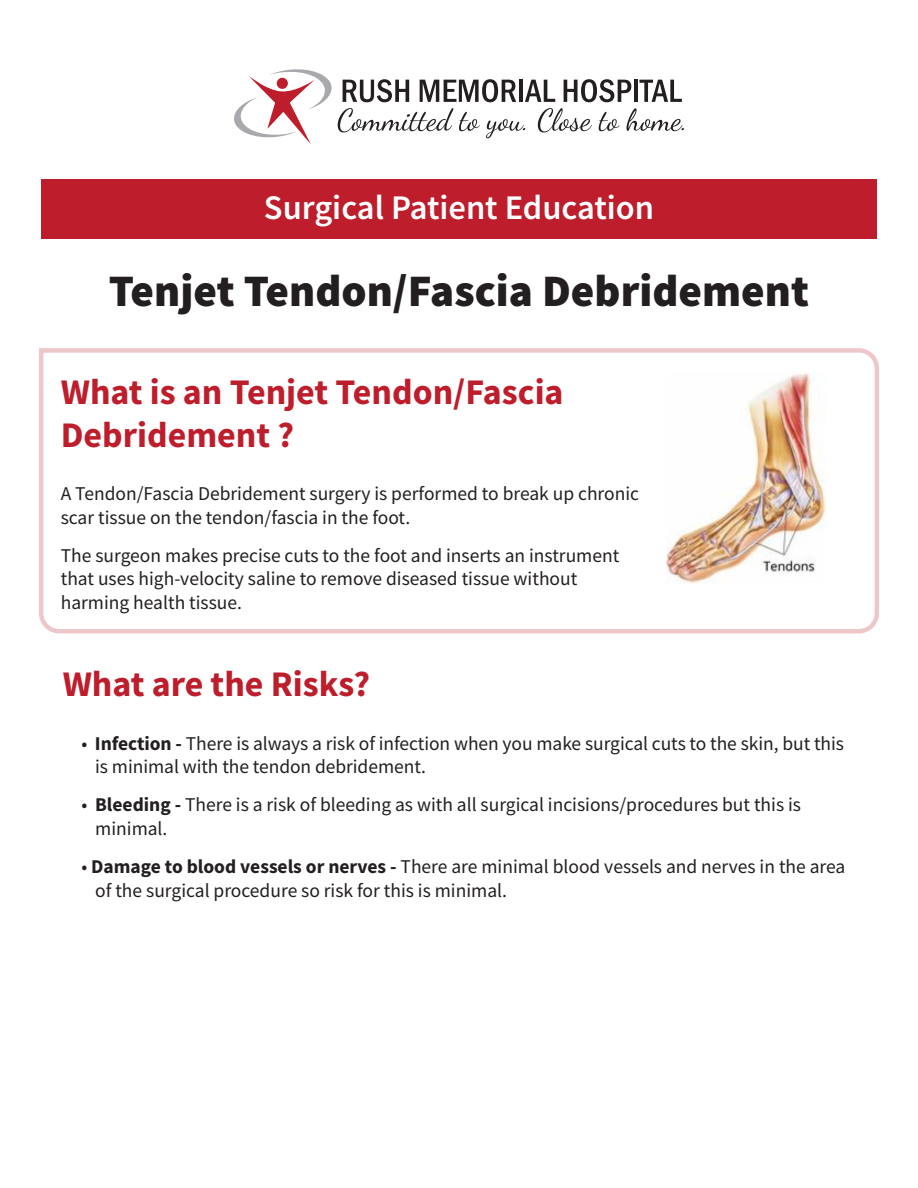
<style>
.page{position:relative;width:918px;height:1188px;background:#fff}
.page>*{position:absolute;margin:0;border:0;box-sizing:border-box;transform-origin:0 0}
.t1{font:900 45px "Source Sans Pro";color:#231f20}
.t2{font:700 36px/43.2px "Source Sans Pro";color:#be1d2c}
.t3{font:600 34.5px "Source Sans Pro";color:#fff}
.t4{font:19.5px/23.4px "Source Sans Pro";color:#231f20}
.s1{font-weight:700}
</style>
<div class="page">
<div style="left:41px;top:180px;width:836px;height:59px;background:#be1d2c"></div>
<svg style="left:234px;top:69px;width:98px;height:75px"></svg>
<svg style="left:338px;top:108px;width:115px;height:24px"></svg>
<svg style="left:459px;top:112px;width:21px;height:19px"></svg>
<svg style="left:486px;top:119px;width:39px;height:19px"></svg>
<svg style="left:538px;top:108px;width:54px;height:24px"></svg>
<svg style="left:599px;top:112px;width:20px;height:19px"></svg>
<svg style="left:627px;top:108px;width:57px;height:23px"></svg>
<svg style="left:343px;top:79px;width:66px;height:23px"></svg>
<svg style="left:420px;top:79px;width:96px;height:23px"></svg>
<hr style="left:519px;top:80px;width:4px;height:22px;background:#231f20">
<svg style="left:525px;top:80px;width:30px;height:22px"></svg>
<svg style="left:564px;top:79px;width:67px;height:23px"></svg>
<hr style="left:634px;top:80px;width:4px;height:22px;background:#231f20">
<svg style="left:639px;top:80px;width:43px;height:22px"></svg>
<svg style="left:39px;top:348px;width:840px;height:285px"></svg>
<div style="left:818px;top:564px;width:28px;height:28px;background:#fff"></div>
<img style="left:652px;top:370px;width:199px;height:220px">
<h3 class="t3" style="left:264px;top:185px;width:392px">Surgical Patient Education</h3>
<h1 class="t1" style="left:109px;top:260px;width:702px">Tenjet Tendon/Fascia Debridement</h1>
<h2 class="t2" style="left:61px;top:370px;width:504px">What is an Tenjet Tendon/Fascia<br>Debridement ?</h2>
<p class="t4" style="left:61px;top:482px;width:580px">A Tendon/Fascia Debridement surgery is performed to break up chronic scar tissue on the tendon/fascia in the foot.</p>
<p class="t4" style="left:61px;top:544px;width:560px">The surgeon makes precise cuts to the foot and inserts an instrument that uses high-velocity saline to remove diseased tissue without harming health tissue.</p>
<h2 class="t2" style="left:63px;top:662px;width:309px">What are the Risks?</h2>
<p class="t4" style="left:95px;top:731px;width:750px;text-indent:-14px">• <span class="s1">Infection -</span> There is always a risk of infection when you make surgical cuts to the skin, but this is minimal with the tendon debridement.</p>
<p class="t4" style="left:95px;top:793px;width:707px;text-indent:-14px">• <span class="s1">Bleeding -</span> There is a risk of bleeding as with all surgical incisions/procedures but this is minimal.</p>
<p class="t4" style="left:95px;top:855px;width:752px;text-indent:-14px">• <span class="s1">Damage to blood vessels or nerves -</span> There are minimal blood vessels and nerves in the area of the surgical procedure so risk for this is minimal.</p>
</div>
